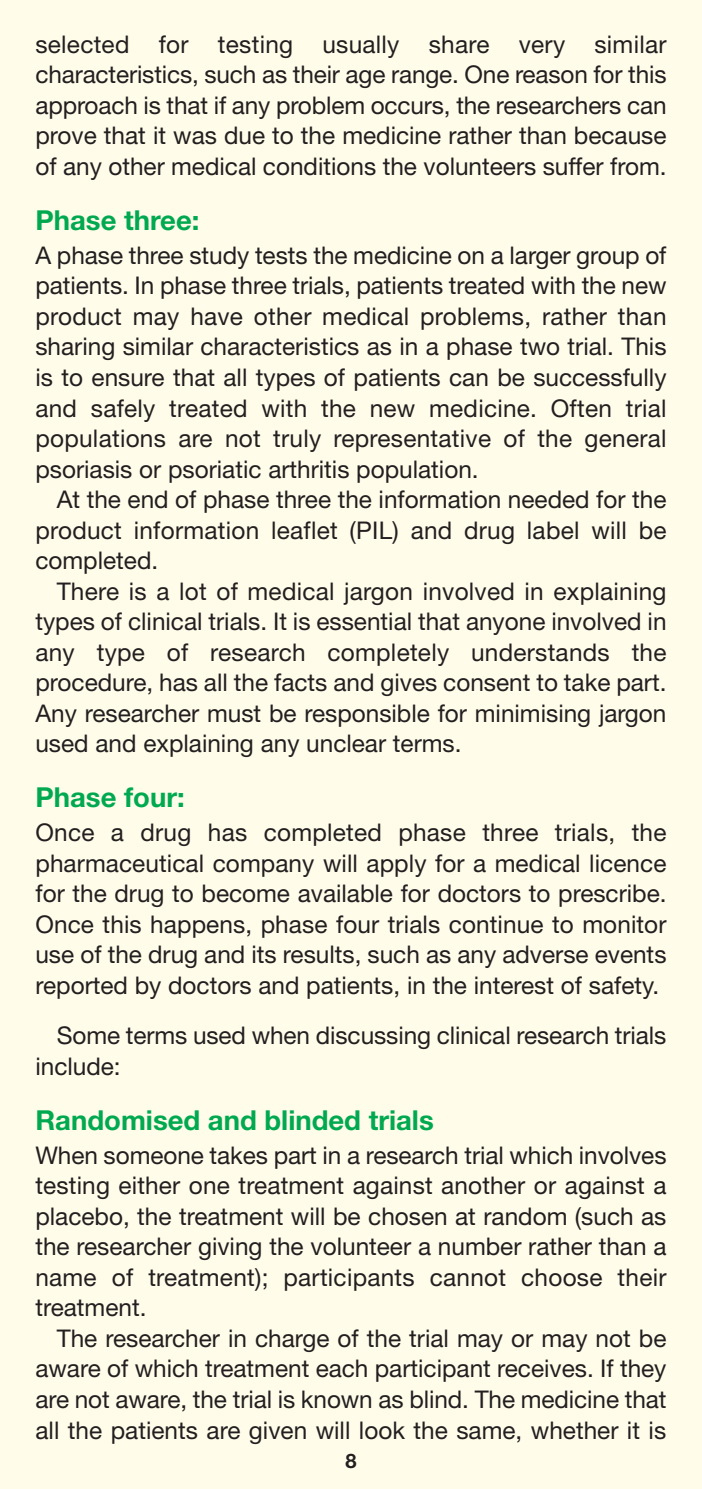
<style>
.page{position:relative;width:702px;height:1489px;background:#fff}
.page>*{position:absolute;margin:0;border:0;box-sizing:border-box;transform-origin:0 0}
.t1{font:700 27.5px "Helvetica Neue";color:#00a950}
.t2{font:24.5px/30.5px "Helvetica Neue";color:#231f20;text-align:justify}
.t3{font:700 20px "Helvetica Neue";color:#231f20}
</style>
<div class="page">
<div style="left:0;top:0;width:702px;height:1488px;background:#fffdea"></div>
<p class="t2" style="left:35px;top:31px;width:632px">selected for testing usually share very similar characteristics, such as their age range. One reason for this approach is that if any problem occurs, the researchers can prove that it was due to the medicine rather than because of any other medical conditions the volunteers suffer from.</p>
<p class="t1" style="left:35px;top:210px;width:166px">Phase three:</p>
<p class="t2" style="left:35px;top:242px;width:632px">A phase three study tests the medicine on a larger group of patients. In phase three trials, patients treated with the new product may have other medical problems, rather than sharing similar characteristics as in a phase two trial. This is to ensure that all types of patients can be successfully and safely treated with the new medicine. Often trial populations are not truly representative of the general psoriasis or psoriatic arthritis population.</p>
<p class="t2" style="left:35px;top:486px;width:632px;text-indent:21px">At the end of phase three the information needed for the product information leaflet (PIL) and drug label will be completed.</p>
<p class="t2" style="left:35px;top:578px;width:632px;text-indent:21px">There is a lot of medical jargon involved in explaining types of clinical trials. It is essential that anyone involved in any type of research completely understands the procedure, has all the facts and gives consent to take part.<br>Any researcher must be responsible for minimising jargon used and explaining any unclear terms.</p>
<p class="t1" style="left:35px;top:787px;width:151px">Phase four:</p>
<p class="t2" style="left:35px;top:819px;width:632px">Once a drug has completed phase three trials, the pharmaceutical company will apply for a medical licence for the drug to become available for doctors to prescribe.<br>Once this happens, phase four trials continue to monitor use of the drug and its results, such as any adverse events reported by doctors and patients, in the interest of safety.</p>
<p class="t2" style="left:35px;top:1022px;width:632px;text-indent:21px">Some terms used when discussing clinical research trials include:</p>
<p class="t1" style="left:35px;top:1110px;width:400px">Randomised and blinded trials</p>
<p class="t2" style="left:35px;top:1142px;width:632px">When someone takes part in a research trial which involves testing either one treatment against another or against a placebo, the treatment will be chosen at random (such as the researcher giving the volunteer a number rather than a name of treatment); participants cannot choose their treatment.</p>
<p class="t2" style="left:35px;top:1325px;width:632px;text-indent:21px">The researcher in charge of the trial may or may not be aware of which treatment each participant receives. If they are not aware, the trial is known as blind. The medicine that all the patients are given will look the same, whether it is</p>
<p class="t3" style="left:345px;top:1453px;width:13px">8</p>
</div>
